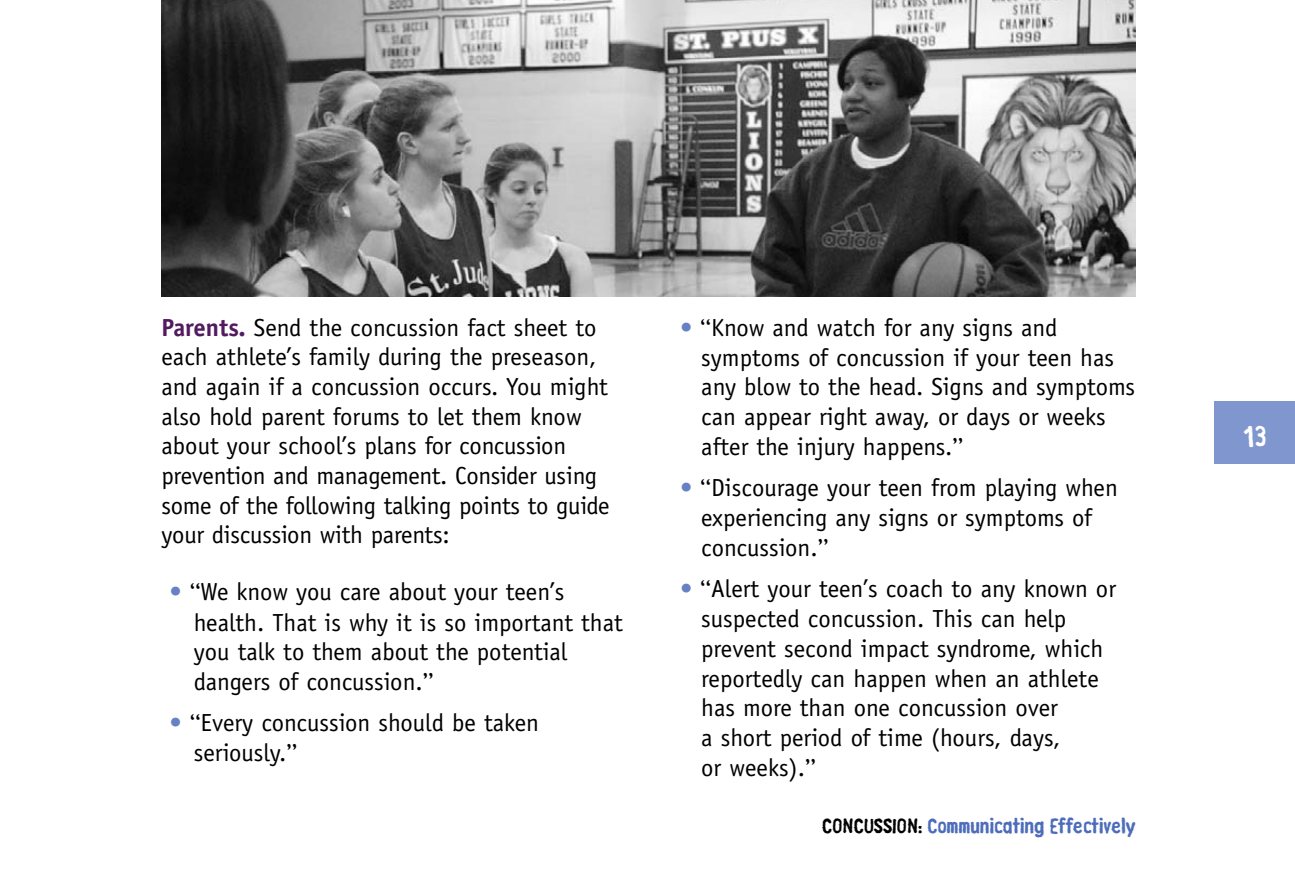
<style>
.page{position:relative;width:1295px;height:890px;background:#fff}
.page>*{position:absolute;margin:0;border:0;box-sizing:border-box;transform-origin:0 0}
.t1{font:27px "Linotype Russisch Brot Eat";color:#fff}
.t2{font:24.75px/29.7px "Officina Sans";color:#000}
.t3{font:20.25px "Linotype Russisch Brot Eat Text";color:#4d6cba}
.s1{font-weight:700;color:#521a5f}
.s2{color:#6681c4}
.s3{font-family:"Gill Sans"}
.s4{color:#000}
</style>
<div class="page">
<svg style="left:161px;top:0;width:1134px;height:464px"></svg>
<p class="t2" style="left:161px;top:314px;width:450px"><span class="s1">Parents.</span> Send the concussion fact sheet to each athlete’s family during the preseason, and again if a concussion occurs. You might also hold parent forums to let them know about your school’s plans for concussion prevention and management. Consider using some of the following talking points to guide your discussion with parents:</p>
<p class="t2" style="left:194px;top:579px;width:430px;text-indent:-24px"><span class="s2">•</span> <span class="s3">“</span>We know you care about your teen’s health. That is why it is so important that you talk to them about the potential dangers of concussion.<span class="s3">”</span></p>
<p class="t2" style="left:194px;top:710px;width:347px;text-indent:-24px"><span class="s2">•</span> <span class="s3">“</span>Every concussion should be taken seriously.<span class="s3">”</span></p>
<p class="t2" style="left:701px;top:314px;width:435px;text-indent:-21px"><span class="s2">•</span> <span class="s3">“</span>Know and watch for any signs and symptoms of concussion if your teen has any blow to the head. Signs and symptoms can appear right away, or days or weeks after the injury happens.<span class="s3">”</span></p>
<p class="t2" style="left:701px;top:475px;width:418px;text-indent:-21px"><span class="s2">•</span> <span class="s3">“</span>Discourage your teen from playing when experiencing any signs or symptoms of concussion.<span class="s3">”</span></p>
<p class="t2" style="left:701px;top:576px;width:416px;text-indent:-21px"><span class="s2">•</span> <span class="s3">“</span>Alert your teen’s coach to any known or suspected concussion. This can help prevent second impact syndrome, which reportedly can happen when an athlete has more than one concussion over<br>a short period of time (hours, days,<br>or weeks).<span class="s3">”</span></p>
<p class="t3" style="left:822px;top:818px;width:315px"><span class="s4">CONCUSSION:</span> Communicating Effectively</p>
<p class="t1" style="left:1244px;top:425px;width:24px">13</p>
</div>
